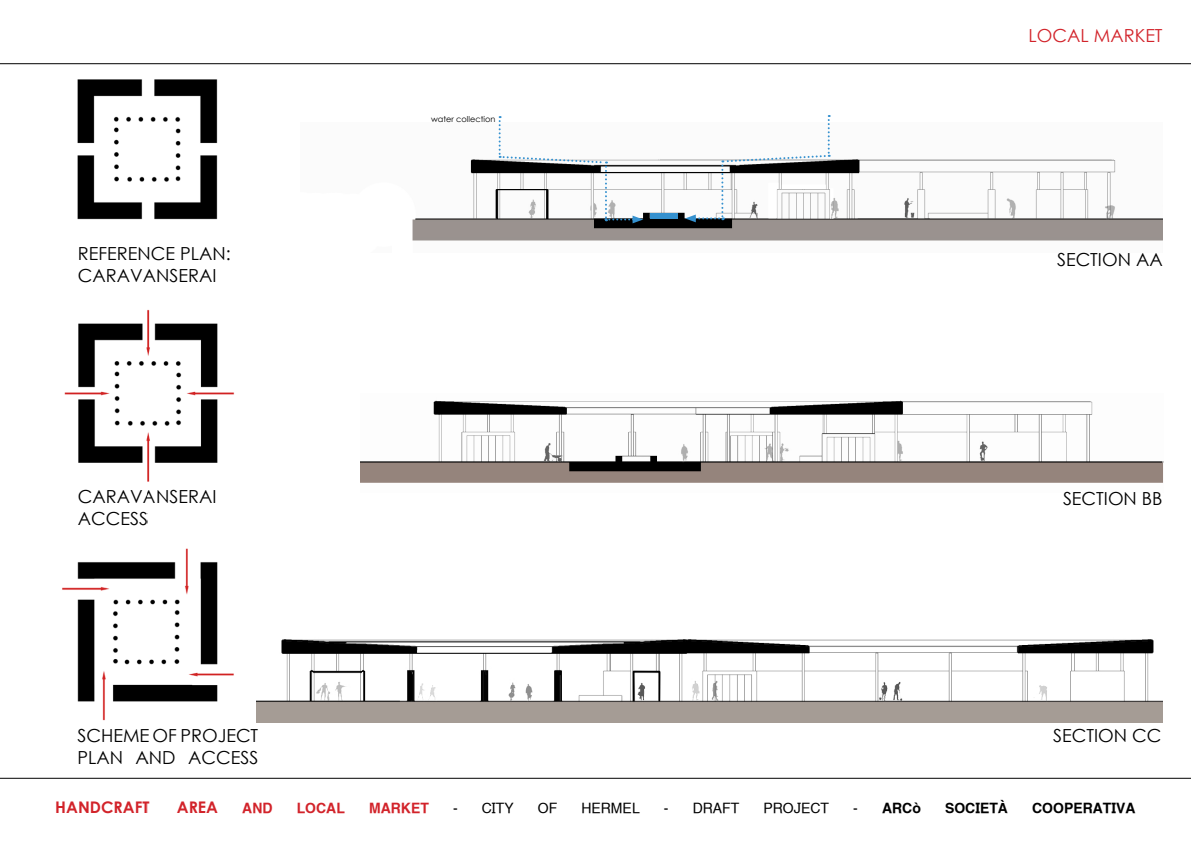
<style>
.page{position:relative;width:1191px;height:842px;background:#fff}
.page>*{position:absolute;margin:0;border:0;box-sizing:border-box;transform-origin:0 0}
.t1{font:18px/21.6px "Century Gothic";color:#000}
.t2{font:18px "Century Gothic";color:#d2232a}
.t3{font:700 16px "Century Gothic";color:#d2232a}
.t4{font:14px "Helvetica Textbook LT";color:#000}
.t5{font:700 14px "Helvetica Textbook LT";color:#000}
.t6{font:700 14px "Helvetica Textbook LT";color:#d2232a}
.t7{font:8.2px "Century Gothic";color:#000}
.s1{font-weight:400}
</style>
<div class="page">
<hr style="left:0;top:778px;width:1191px;height:1px;background:#000">
<hr style="left:0;top:63px;width:1191px;height:1px;background:#000">
<img style="left:77px;top:79px;width:141px;height:141px">
<img style="left:64px;top:309px;width:171px;height:173px">
<img style="left:62px;top:548px;width:172px;height:173px">
<img style="left:412px;top:123px;width:750px;height:118px">
<img style="left:256px;top:639px;width:906px;height:83px">
<div style="left:650px;top:213px;width:28px;height:6px;background:#3591cf"></div>
<img style="left:360px;top:400px;width:803px;height:83px">
<svg style="left:498px;top:116px;width:145px;height:107px"></svg>
<svg style="left:685px;top:115px;width:144px;height:107px"></svg>
<p class="t2" style="left:1028px;top:23px;width:135px">LOCAL MARKET</p>
<p class="t7" style="left:431px;top:113px;width:66px">WATER COLLECTION</p>
<p class="t1" style="left:78px;top:243px;width:12px">REFERENCE</p>
<p class="t1" style="left:180px;top:243px;width:12px">PLAN</p>
<p class="t1" style="left:226px;top:243px;width:6px">:</p>
<p class="t1" style="left:78px;top:264px;width:13px">CARAVANSERAI</p>
<p class="t1" style="left:1057px;top:248px;width:12px">SECTION</p>
<p class="t1" style="left:1136px;top:248px;width:14px">AA</p>
<p class="t1" style="left:78px;top:486px;width:13px">CARAVANSERAI<br>ACCESS</p>
<p class="t1" style="left:1063px;top:488px;width:12px">SECTION</p>
<p class="t1" style="left:1142px;top:488px;width:11px">BB</p>
<p class="t1" style="left:77px;top:725px;width:13px">SCHEME</p>
<p class="t1" style="left:153px;top:725px;width:40px">OF PROJECT</p>
<p class="t1" style="left:77px;top:746px;width:12px">PLAN</p>
<p class="t1" style="left:136px;top:746px;width:14px">AND</p>
<p class="t1" style="left:188px;top:746px;width:13px">ACCESS</p>
<p class="t1" style="left:1053px;top:724px;width:12px">SECTION</p>
<p class="t1" style="left:1132px;top:724px;width:15px">CC</p>
<p class="t3" style="left:55px;top:795px;width:95px">HANDCRAFT</p>
<p class="t3" style="left:177px;top:795px;width:43px">AREA</p>
<p class="t6" style="left:242px;top:800px;width:32px">AND</p>
<p class="t6" style="left:297px;top:800px;width:50px">LOCAL</p>
<p class="t6" style="left:369px;top:800px;width:61px">MARKET</p>
<p class="t4" style="left:453px;top:800px;width:62px">- CITY</p>
<p class="t4" style="left:538px;top:800px;width:21px">OF</p>
<p class="t4" style="left:581px;top:800px;width:60px">HERMEL</p>
<p class="t4" style="left:664px;top:800px;width:77px">- DRAFT</p>
<p class="t4" style="left:763px;top:800px;width:67px">PROJECT</p>
<p class="t5" style="left:853px;top:800px;width:69px"><span class="s1">-</span> ARCò</p>
<p class="t5" style="left:945px;top:800px;width:64px">SOCIETà</p>
<p class="t5" style="left:1032px;top:800px;width:105px">COOPERATIVA</p>
</div>
